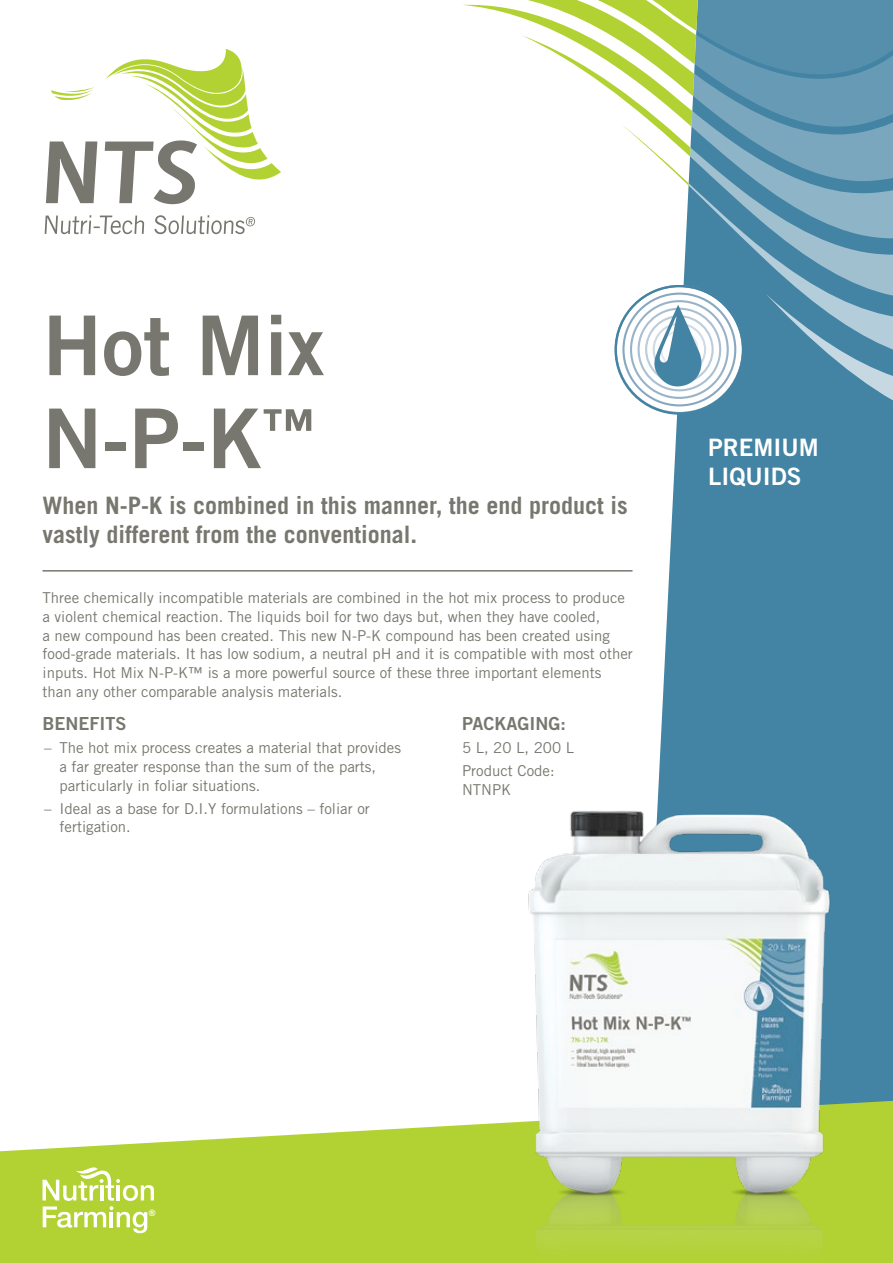
<style>
.page{position:relative;width:893px;height:1263px;background:#fff}
.page>*{position:absolute;margin:0;border:0;box-sizing:border-box;transform-origin:0 0}
.t1{font:82.5px/93px "Trade Gothic Bold Two";color:#77776f}
.t2{font:700 24px/28.8px "Trade Gothic";color:#77776f}
.t3{font:24px/28.8px "Trade Gothic Bold Two";color:#fff}
.t4{font:18px "Trade Gothic Bold Two";color:#77776f}
.t5{font:15px/18.8px "Trade Gothic";color:#77776f}
.t6{font:700 9px "Helvetica";color:#fff}
</style>
<div class="page">
<svg style="left:46px;top:49px;width:235px;height:155px"></svg>
<svg style="left:45px;top:215px;width:99px;height:19px"></svg>
<svg style="left:154px;top:215px;width:101px;height:19px"></svg>
<div style="left:659px;top:433px;width:234px;height:345px;background:#4383a3"></div>
<hr style="left:43px;top:570px;width:589px;height:2px;background:#77776f">
<svg style="left:0;top:1123px;width:495px;height:140px;background:#bbd74b"></svg>
<svg style="left:43px;top:1167px;width:111px;height:66px"></svg>
<svg style="left:463px;top:0;width:430px;height:433px"></svg>
<img style="left:495px;top:778px;width:398px;height:485px">
<h1 class="t1" style="left:43px;top:298px;width:283px">Hot Mix<br>N-P-K<sup>™</sup></h1>
<h2 class="t2" style="left:43px;top:491px;width:587px">When N-P-K is combined in this manner, the end product is vastly different from the conventional.</h2>
<p class="t5" style="left:43px;top:588px;width:592px">Three chemically incompatible materials are combined in the hot mix process to produce a violent chemical reaction. The liquids boil for two days but, when they have cooled,<br>a new compound has been created. This new N-P-K compound has been created using food-grade materials. It has low sodium, a neutral pH and it is compatible with most other inputs. Hot Mix N-P-K™ is a more powerful source of these three important elements than any other comparable analysis materials.</p>
<p class="t4" style="left:43px;top:713px;width:86px">BENEFITS</p>
<p class="t5" style="left:60px;top:738px;width:343px;text-indent:-15px">– The hot mix process creates a material that provides a far greater response than the sum of the parts, particularly in foliar situations.</p>
<p class="t5" style="left:60px;top:799px;width:312px;text-indent:-15px">– Ideal as a base for D.I.Y formulations – foliar or fertigation.</p>
<p class="t4" style="left:462px;top:713px;width:105px">PACKAGING:</p>
<p class="t5" style="left:462px;top:736px;width:114px;line-height:23px">5 L, 20 L, 200 L<br>Product Code:</p>
<p class="t5" style="left:462px;top:780px;width:51px">NTNPK</p>
<h2 class="t3" style="left:708px;top:433px;width:112px">PREMIUM<br>LIQUIDS</h2>
<p class="t6" style="left:149px;top:1205px;width:8px">®</p>
</div>
